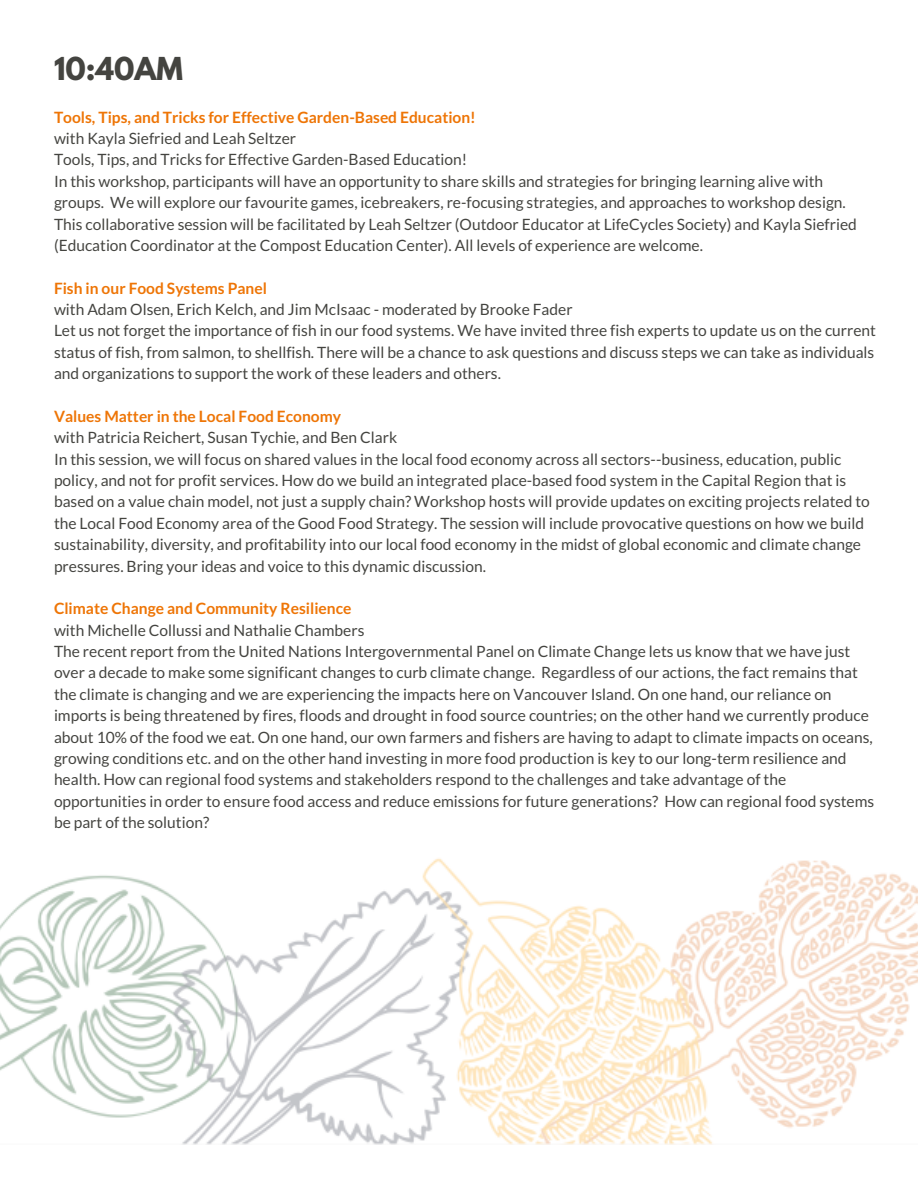
<style>
.page{position:relative;width:918px;height:1188px;background:#fff}
.page>*{position:absolute;margin:0;border:0;box-sizing:border-box;transform-origin:0 0}
.t1{font:700 28.05px "League Spartan";color:#444440}
.t2{font:15.6px/21.3px "Lato";color:#444440}
.t3{font:700 15.6px "Lato";color:#ee7506}
</style>
<div class="page">
<img style="left:0;top:858px;width:918px;height:286px">
<h1 class="t1" style="left:54px;top:55px;width:131px">10:40AM</h1>
<p class="t3" style="left:54px;top:107px;width:423px">Tools, Tips, and Tricks for Effective Garden-Based Education!</p>
<p class="t2" style="left:54px;top:127px;width:804px">with Kayla Siefried and Leah Seltzer<br>Tools, Tips, and Tricks for Effective Garden-Based Education!<br>In this workshop, participants will have an opportunity to share skills and strategies for bringing learning alive with groups. We will explore our favourite games, icebreakers, re-focusing strategies, and approaches to workshop design.<br>This collaborative session will be facilitated by Leah Seltzer (Outdoor Educator at LifeCycles Society) and Kayla Siefried (Education Coordinator at the Compost Education Center). All levels of experience are welcome.</p>
<p class="t3" style="left:54px;top:278px;width:214px">Fish in our Food Systems Panel</p>
<p class="t2" style="left:54px;top:298px;width:824px">with Adam Olsen, Erich Kelch, and Jim McIsaac - moderated by Brooke Fader<br>Let us not forget the importance of fish in our food systems. We have invited three fish experts to update us on the current status of fish, from salmon, to shellfish. There will be a chance to ask questions and discuss steps we can take as individuals and organizations to support the work of these leaders and others.</p>
<p class="t3" style="left:54px;top:406px;width:289px">Values Matter in the Local Food Economy</p>
<p class="t2" style="left:54px;top:427px;width:817px">with Patricia Reichert, Susan Tychie, and Ben Clark<br>In this session, we will focus on shared values in the local food economy across all sectors--business, education, public policy, and not for profit services. How do we build an integrated place-based food system in the Capital Region that is based on a value chain model, not just a supply chain? Workshop hosts will provide updates on exciting projects related to the Local Food Economy area of the Good Food Strategy. The session will include provocative questions on how we build sustainability, diversity, and profitability into our local food economy in the midst of global economic and climate change pressures. Bring your ideas and voice to this dynamic discussion.</p>
<p class="t3" style="left:54px;top:599px;width:299px">Climate Change and Community Resilience</p>
<p class="t2" style="left:54px;top:619px;width:822px">with Michelle Collussi and Nathalie Chambers<br>The recent report from the United Nations Intergovernmental Panel on Climate Change lets us know that we have just over a decade to make some significant changes to curb climate change. Regardless of our actions, the fact remains that the climate is changing and we are experiencing the impacts here on Vancouver Island. On one hand, our reliance on imports is being threatened by fires, floods and drought in food source countries; on the other hand we currently produce about 10% of the food we eat. On one hand, our own farmers and fishers are having to adapt to climate impacts on oceans, growing conditions etc. and on the other hand investing in more food production is key to our long-term resilience and health. How can regional food systems and stakeholders respond to the challenges and take advantage of the opportunities in order to ensure food access and reduce emissions for future generations? How can regional food systems be part of the solution?</p>
</div>
